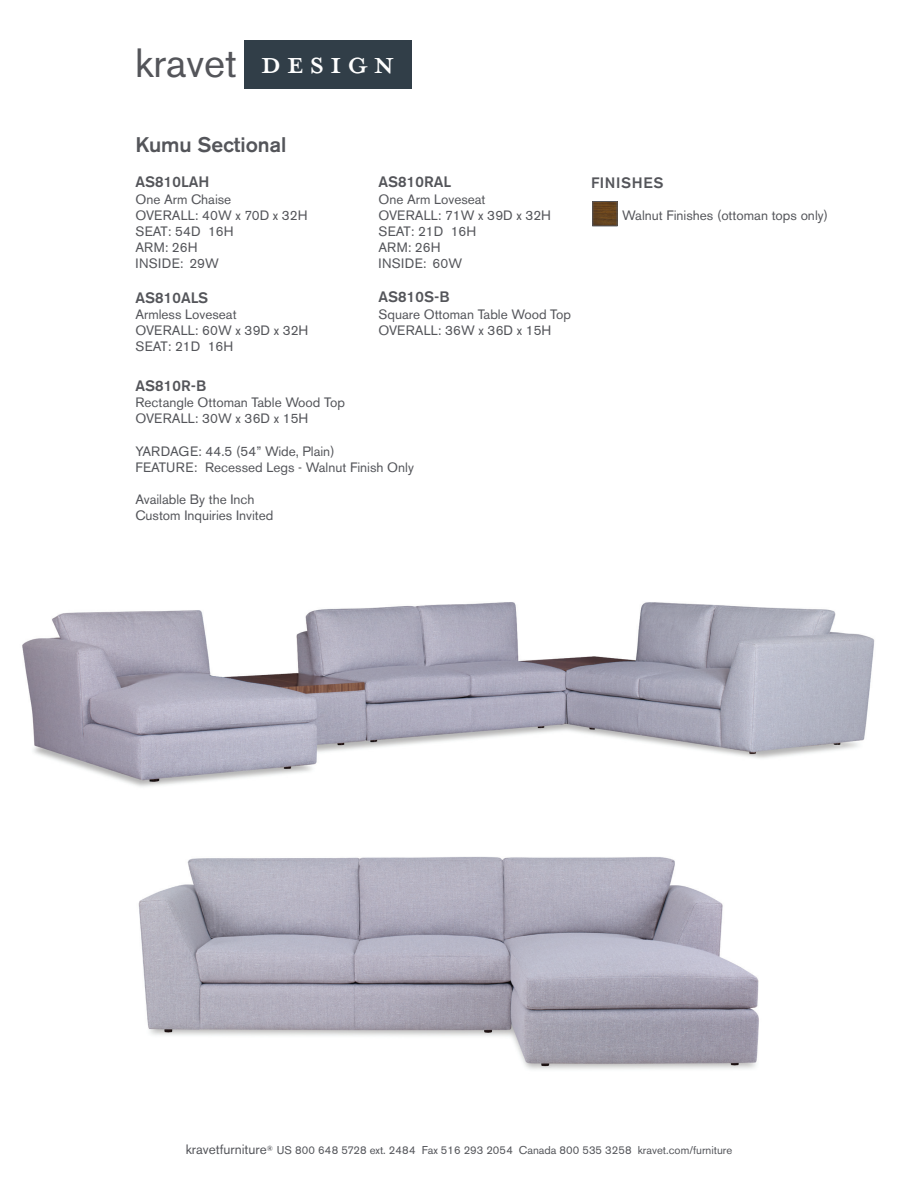
<style>
.page{position:relative;width:918px;height:1188px;background:#fff}
.page>*{position:absolute;margin:0;border:0;box-sizing:border-box;transform-origin:0 0}
.t1{font:45px "Mrs Eaves All Petite Caps OT";letter-spacing:.1em;color:#fff}
.t2{font:40.5px "Akzidenz Grotesk BE";color:#54555a}
.t3{font:500 21px "Akzidenz Grotesk BE";color:#54555a}
.t4{font:500 15px "Akzidenz Grotesk BE";color:#54555a}
.t5{font:500 15px "Akzidenz Grotesk BE";letter-spacing:.04em;color:#54555a}
.t6{font:13.5px "Akzidenz Grotesk BE";color:#54555a}
.t7{font:13.5px "Akzidenz Grotesk BE";letter-spacing:.02em;color:#54555a}
.t8{font:11.25px "Akzidenz Grotesk BE";color:#54555a}
.s1{font-family:"Mrs Eaves All Petite Caps OT";font-size:60px;color:#313e48}
.s2{font-size:13.5px}
</style>
<div class="page">
<div style="left:244px;top:41px;width:167px;height:48px;background:#313e48"></div>
<img style="left:595px;top:204px;width:20px;height:20px">
<div style="left:593px;top:202px;width:24px;height:24px;border:1px solid #54555a"></div>
<img style="left:22px;top:602px;width:853px;height:185px">
<img style="left:138px;top:856px;width:621px;height:214px">
<h2 class="t2" style="left:135px;top:38px;width:277px">kravet <span class="s1">design</span></h2>
<h1 class="t1" style="left:260px;top:35px;width:137px">design</h1>
<p class="t3" style="left:135px;top:131px;width:152px">Kumu Sectional</p>
<p class="t4" style="left:135px;top:173px;width:76px">AS810LAH</p>
<p class="t6" style="left:135px;top:191px;width:97px">One Arm Chaise</p>
<p class="t6" style="left:135px;top:207px;width:174px">OVERALL: 40W x 70D x 32H</p>
<p class="t6" style="left:135px;top:223px;width:100px">SEAT: 54D 16H</p>
<p class="t6" style="left:135px;top:239px;width:64px">ARM: 26H</p>
<p class="t7" style="left:135px;top:256px;width:85px">INSIDE: 29W</p>
<p class="t4" style="left:135px;top:288px;width:74px">AS810ALS</p>
<p class="t6" style="left:135px;top:306px;width:103px">Armless Loveseat</p>
<p class="t6" style="left:135px;top:322px;width:174px">OVERALL: 60W x 39D x 32H</p>
<p class="t6" style="left:135px;top:338px;width:99px">SEAT: 21D 16H</p>
<p class="t4" style="left:135px;top:376px;width:72px">AS810R-B</p>
<p class="t6" style="left:135px;top:394px;width:211px">Rectangle Ottoman Table Wood Top</p>
<p class="t6" style="left:135px;top:410px;width:174px">OVERALL: 30W x 36D x 15H</p>
<p class="t6" style="left:135px;top:443px;width:201px">YARDAGE: 44.5 (54” Wide, Plain)</p>
<p class="t6" style="left:135px;top:459px;width:280px">FEATURE: Recessed Legs - Walnut Finish Only</p>
<p class="t6" style="left:135px;top:491px;width:120px">Available By the Inch</p>
<p class="t6" style="left:135px;top:508px;width:140px">Custom Inquiries Invited</p>
<p class="t4" style="left:378px;top:173px;width:74px">AS810RAL</p>
<p class="t6" style="left:378px;top:191px;width:109px">One Arm Loveseat</p>
<p class="t6" style="left:378px;top:207px;width:174px">OVERALL: 71W x 39D x 32H</p>
<p class="t6" style="left:378px;top:223px;width:99px">SEAT: 21D 16H</p>
<p class="t6" style="left:378px;top:239px;width:64px">ARM: 26H</p>
<p class="t7" style="left:378px;top:256px;width:85px">INSIDE: 60W</p>
<p class="t4" style="left:378px;top:288px;width:73px">AS810S-B</p>
<p class="t6" style="left:378px;top:306px;width:194px">Square Ottoman Table Wood Top</p>
<p class="t6" style="left:378px;top:322px;width:174px">OVERALL: 36W x 36D x 15H</p>
<p class="t5" style="left:591px;top:173px;width:74px">FINISHES</p>
<p class="t6" style="left:622px;top:207px;width:207px">Walnut Finishes (ottoman tops only)</p>
<p class="t8" style="left:186px;top:1143px;width:548px"><span class="s2">kravetfurniture</span><sup>®</sup> US 800 648 5728 ext. 2484 Fax 516 293 2054 Canada 800 535 3258 kravet.com/furniture</p>
</div>
